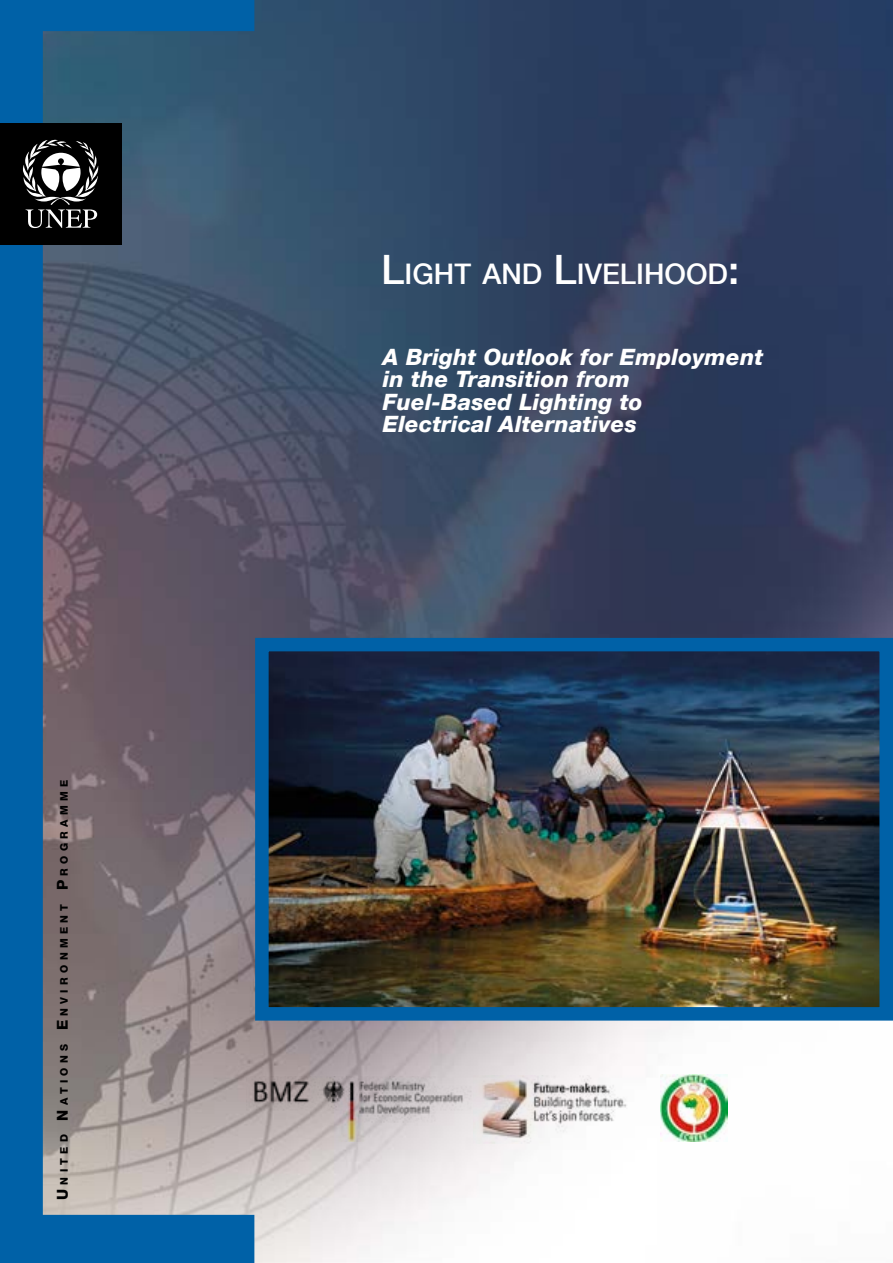
<style>
.page{position:relative;width:893px;height:1263px;background:#fff}
.page>*{position:absolute;margin:0;border:0;box-sizing:border-box;transform-origin:0 0}
.t1{font:500 28.35px "Helvetica Neue LT Com";color:#fff}
.t2{font:italic 800 22.5px/22.5px "Helvetica Neue LT Com";letter-spacing:.01em;color:#fff}
.t3{font:800 10.5px "Helvetica Neue LT Com";letter-spacing:.415em;color:#000}
.s1{font-size:15px}
.s2{font-size:40.5px}
</style>
<div class="page">
<img style="left:254px;top:0;width:639px;height:1263px">
<svg style="left:0;top:0;width:254px;height:1263px;background:#566981"></svg>
<div style="left:0;top:123px;width:121px;height:121px;background:#000"></div>
<svg style="left:23px;top:139px;width:76px;height:89px"></svg>
<img style="left:270px;top:653px;width:608px;height:352px">
<div style="left:255px;top:638px;width:638px;height:382px;border:14px solid #0061a7"></div>
<img style="left:661px;top:1075px;width:66px;height:67px">
<img style="left:473px;top:1075px;width:160px;height:68px">
<img style="left:246px;top:1076px;width:225px;height:65px">
<p class="t3" style="left:58px;top:1200px;width:422px;rotate:-90deg"><span class="s1">U</span>nited <span class="s1">N</span> ations <span class="s1">E</span> nvironment <span class="s1">P</span>rogramme</p>
<p class="t1" style="left:381px;top:257px;width:360px"><span class="s2">L</span>IGHT AND <span class="s2">L</span>IVELIHOOD<span class="s2">:</span></p>
<p class="t2" style="left:383px;top:345px;width:382px">A Bright Outlook for Employment in the Transition from<br>Fuel-Based Lighting to<br>Electrical Alternatives</p>
</div>
